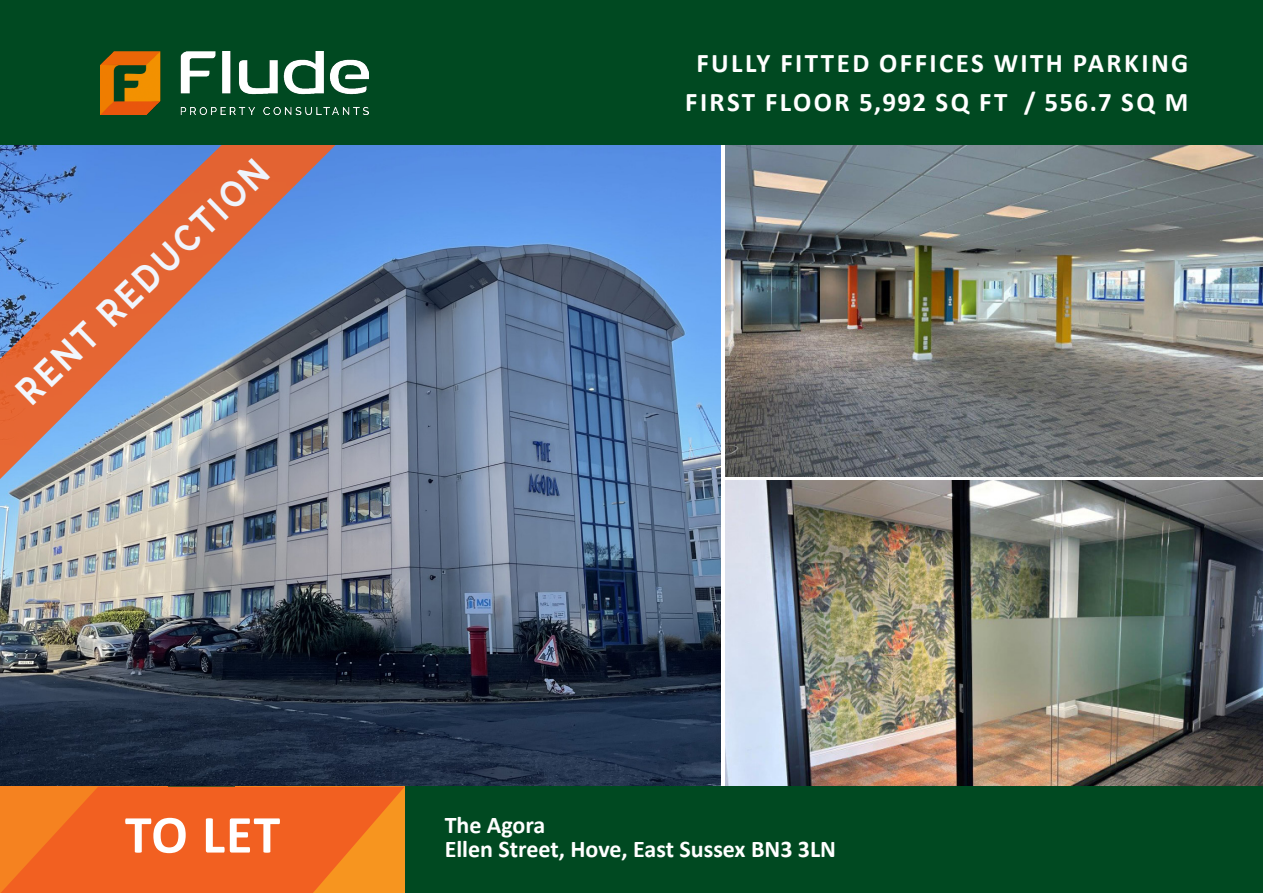
<style>
.page{position:relative;width:1263px;height:893px;background:#fff}
.page>*{position:absolute;margin:0;border:0;box-sizing:border-box;transform-origin:0 0}
.t1{font:700 54px "Calibri";color:#fff}
.t2{font:700 37.5px "Raleway";color:#fff;scale:.88 1}
.Flude_-_Main_Header{font:700 27px/39px "Calibri";letter-spacing:.09em;color:#fff;text-align:center}
.t3{font:700 24px "Calibri";color:#fff}
</style>
<div class="page">
<img style="left:0;top:145px;width:720px;height:642px">
<img style="left:725px;top:145px;width:538px;height:331px">
<img style="left:725px;top:481px;width:538px;height:306px">
<img style="left:0;top:145px;width:363px;height:356px">
<div style="left:0;top:0;width:1263px;height:145px;background:#004921"></div>
<img style="left:100px;top:52px;width:268px;height:62px">
<div style="left:0;top:787px;width:1263px;height:106px;background:#004921"></div>
<svg style="left:1px;top:787px;width:404px;height:106px;background:#f26a20"></svg>
<h2 class="t2" style="left:8px;top:382px;width:381px;rotate:-44deg">RENT REDUCTION</h2>
<p class="t1" style="left:125px;top:796px;width:157px">TO LET</p>
<p class="Flude_-_Main_Header" style="left:685px;top:43px;width:505px">FULLY FITTED OFFICES WITH PARKING<br>FIRST FLOOR 5,992 SQ FT / 556.7 SQ M</p>
<p class="t3" style="left:445px;top:808px;width:102px">The Agora</p>
<p class="t3" style="left:445px;top:832px;width:393px">Ellen Street, Hove, East Sussex BN3 3LN</p>
</div>
